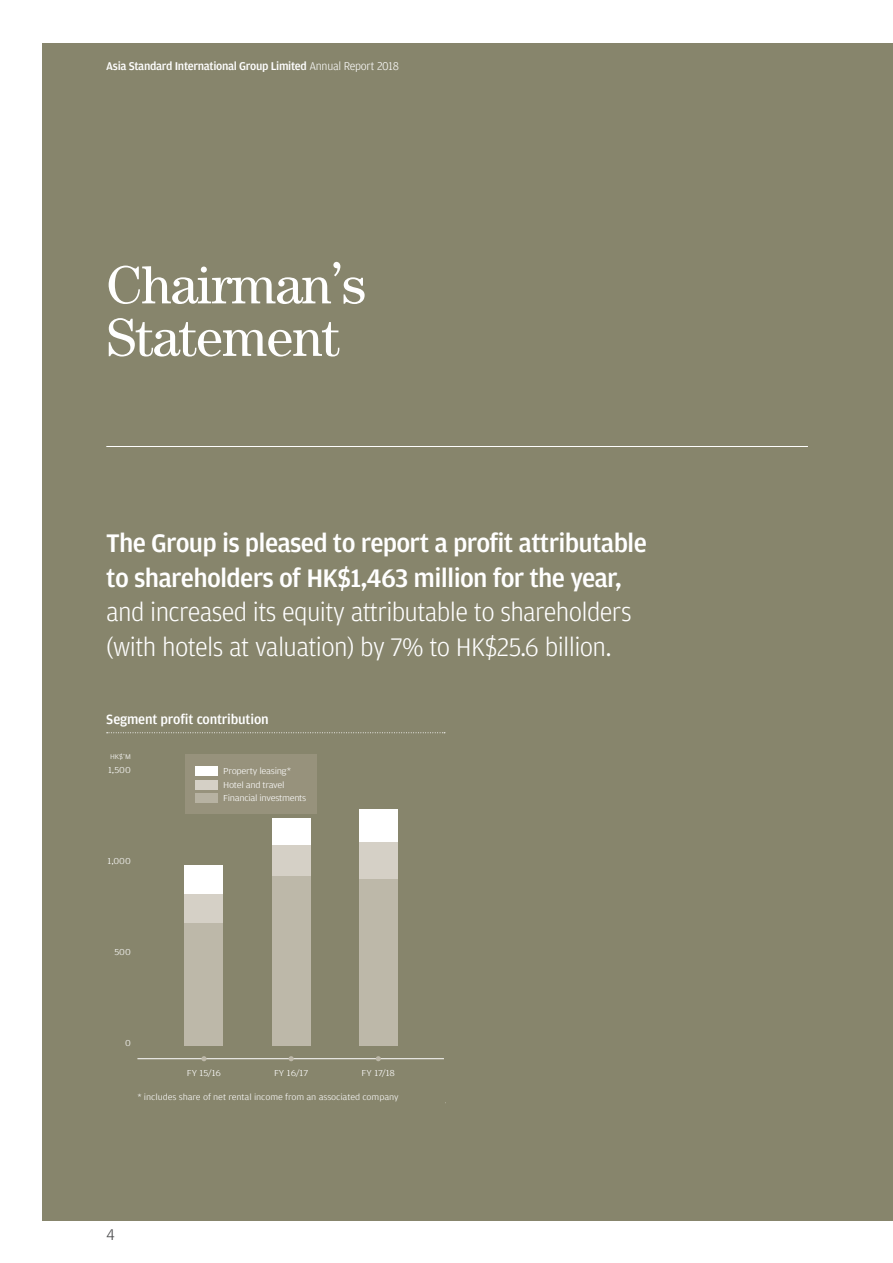
<style>
.page{position:relative;width:893px;height:1263px;background:#fff}
.page>*{position:absolute;margin:0;border:0;box-sizing:border-box;transform-origin:0 0}
.t1{font:54px "Century Std";letter-spacing:-.015em;color:#fff}
.Body_Text{font:300 27px/34.5px "Amplitude";letter-spacing:-.025em;color:#fff}
.t2{font:300 16.5px "Amplitude";color:#4b4c4d}
.Table_Heading{font:500 14.25px "Amplitude";letter-spacing:-.015em;color:#fff}
.Body_Text-2{font:500 12px "Amplitude";letter-spacing:-.03em;color:#fff}
.t3{font:300 9.15px/13.4px "Amplitude";letter-spacing:-.03em;color:#fff;scale:1.14 1}
.t4{font:300 9px "Amplitude";letter-spacing:-.01em;color:#fff;scale:1.14 1}
.t5{font:300 7.2px "Amplitude";color:#fff;scale:1.14 1}
.s1{font-weight:300}
.s2{font-weight:500}
</style>
<div class="page">
<hr style="left:106px;top:1220px;width:702px;height:1px;background:#87856c">
<div style="left:43px;top:43px;width:850px;height:1177px;background:#87856c"></div>
<hr style="left:106px;top:446px;width:702px;height:1px;background:#fff">
<svg style="left:107px;top:732px;width:338px;height:1px"></svg>
<hr style="left:137px;top:1058px;width:307px;height:1px;background:#fff">
<svg style="left:201px;top:1056px;width:6px;height:5px"></svg>
<svg style="left:289px;top:1056px;width:5px;height:5px"></svg>
<svg style="left:376px;top:1056px;width:5px;height:5px"></svg>
<div style="left:185px;top:923px;width:38px;height:122px;background:#bdb8a9"></div>
<div style="left:185px;top:894px;width:38px;height:29px;background:#d5d0c6"></div>
<div style="left:185px;top:866px;width:38px;height:28px;background:#fff"></div>
<div style="left:272px;top:845px;width:38px;height:31px;background:#d5d0c6"></div>
<div style="left:272px;top:818px;width:38px;height:27px;background:#fff"></div>
<div style="left:272px;top:876px;width:38px;height:169px;background:#bdb8a9"></div>
<div style="left:359px;top:842px;width:38px;height:37px;background:#d5d0c6"></div>
<div style="left:359px;top:809px;width:38px;height:33px;background:#fff"></div>
<div style="left:359px;top:879px;width:38px;height:166px;background:#bdb8a9"></div>
<div style="left:185px;top:754px;width:132px;height:60px;background:#97927c"></div>
<div style="left:195px;top:780px;width:23px;height:9px;background:#d5d0c6"></div>
<div style="left:195px;top:766px;width:23px;height:9px;background:#fff"></div>
<div style="left:195px;top:793px;width:23px;height:10px;background:#b7b2a2"></div>
<p class="Body_Text-2" style="left:106px;top:60px;width:294px">Asia Standard International Group Limited <span class="s1">Annual Report 2018</span></p>
<p class="t1" style="left:106px;top:253px;width:261px">Chairman’s</p>
<p class="t1" style="left:106px;top:306px;width:235px">Statement</p>
<p class="Body_Text" style="left:106px;top:526px;width:542px"><span class="s2">The Group is pleased to report a profit attributable to shareholders of HK$1,463 million for the year, </span>and increased its equity attributable to shareholders (with hotels at valuation) by 7% to HK$25.6 billion.</p>
<p class="Table_Heading" style="left:106px;top:711px;width:164px">Segment profit contribution</p>
<p class="t5" style="left:110px;top:753px;width:20px">HK$’M</p>
<p class="t3" style="left:108px;top:763px;width:22px">1,500</p>
<p class="t3" style="left:223px;top:765px;width:74px">Property leasing*<br>Hotel and travel<br>Financial investments</p>
<p class="t3" style="left:107px;top:854px;width:22px">1,000</p>
<p class="t3" style="left:114px;top:945px;width:16px">500</p>
<p class="t3" style="left:125px;top:1036px;width:7px">0</p>
<p class="t3" style="left:187px;top:1066px;width:32px">FY 15/16</p>
<p class="t3" style="left:274px;top:1066px;width:31px">FY 16/17</p>
<p class="t3" style="left:362px;top:1066px;width:31px">FY 17/18</p>
<p class="t4" style="left:137px;top:1092px;width:231px">* includes share of net rental income from an associated company</p>
<p class="t2" style="left:106px;top:1225px;width:10px">4</p>
</div>
